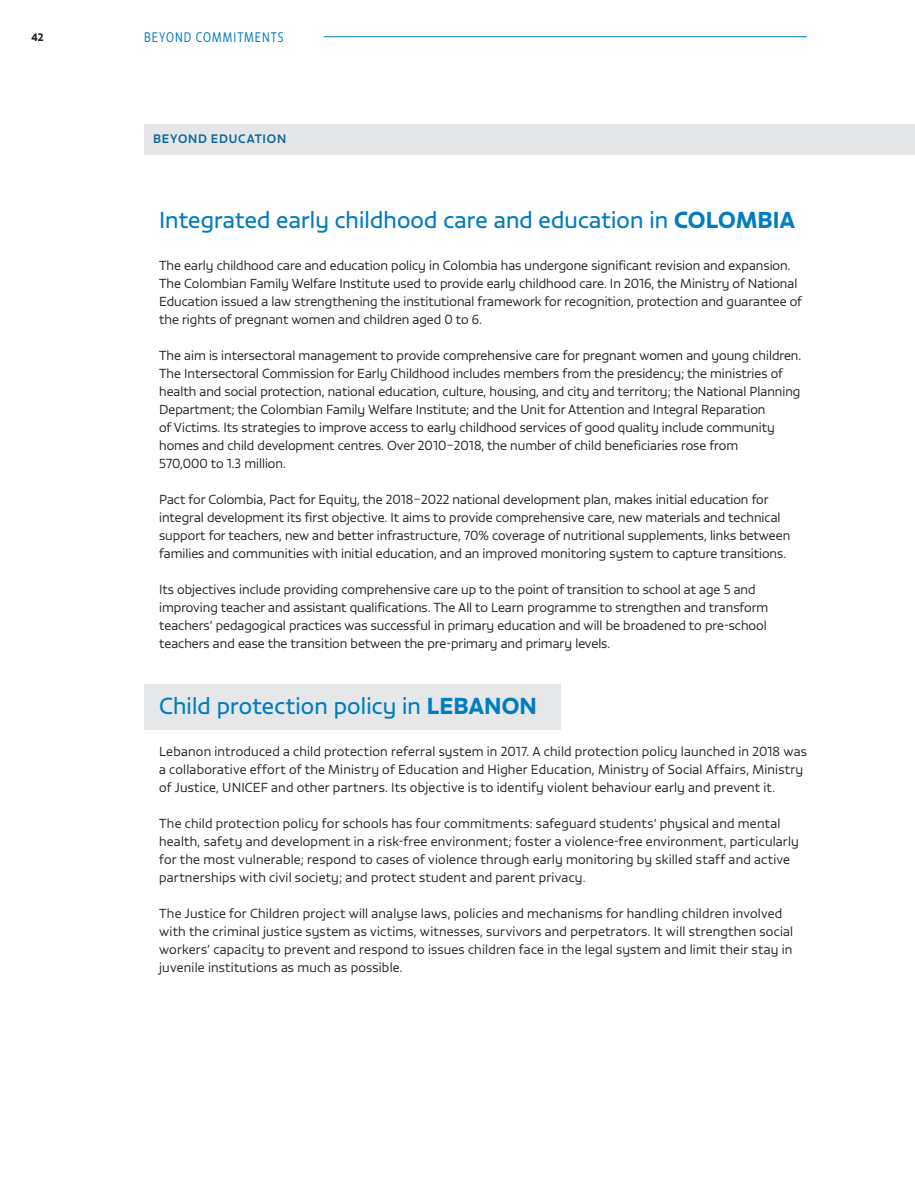
<style>
.page{position:relative;width:915px;height:1191px;background:#fff}
.page>*{position:absolute;margin:0;border:0;box-sizing:border-box;transform-origin:0 0}
.Case_studies_1{font:22.5px "Vita Std";letter-spacing:.005em;color:#007cc2}
.Case_Studies_2{font:22.5px "Vita Std";letter-spacing:.005em;color:#007cc2}
.t1{font:300 13.5px "Vita Cond Std";letter-spacing:.075em;color:#007cc2}
.GMR_Text{font:300 12.75px/18px "Vita Std";color:#231f20}
.Case_studies_2_-_bod{font:300 12.75px/18px "Vita Std";letter-spacing:.015em;color:#231f20}
.t2{font:500 12px "Vita Std";letter-spacing:.065em;color:#10679a}
.t3{font:10.5px "Vita Std Bld";color:#231f20}
.s1{font-family:"Vita Std Bld"}
</style>
<div class="page">
<div style="left:144px;top:124px;width:770px;height:30px;background:#e5e6e8"></div>
<div style="left:144px;top:684px;width:416px;height:45px;background:#e6e7e9"></div>
<hr style="left:323px;top:36px;width:483px;height:1px;background:#007cc2">
<p class="t3" style="left:31px;top:30px;width:14px">42</p>
<p class="t1" style="left:144px;top:29px;width:141px">BEYOND COMMITMENTS</p>
<p class="t2" style="left:153px;top:131px;width:134px">BEYOND EDUCATION</p>
<p class="Case_studies_1" style="left:159px;top:205px;width:637px">Integrated early childhood care and education in <span class="s1">COLOMBIA</span></p>
<p class="GMR_Text" style="left:159px;top:256px;width:644px">The early childhood care and education policy in Colombia has undergone significant revision and expansion.<br>The Colombian Family Welfare Institute used to provide early childhood care. In 2016, the Ministry of National Education issued a law strengthening the institutional framework for recognition, protection and guarantee of the rights of pregnant women and children aged 0 to 6.</p>
<p class="GMR_Text" style="left:159px;top:346px;width:643px">The aim is intersectoral management to provide comprehensive care for pregnant women and young children.<br>The Intersectoral Commission for Early Childhood includes members from the presidency; the ministries of health and social protection, national education, culture, housing, and city and territory; the National Planning Department; the Colombian Family Welfare Institute; and the Unit for Attention and Integral Reparation<br>of Victims. Its strategies to improve access to early childhood services of good quality include community homes and child development centres. Over 2010–2018, the number of child beneficiaries rose from<br>570,000 to 1.3 million.</p>
<p class="GMR_Text" style="left:159px;top:490px;width:632px">Pact for Colombia, Pact for Equity, the 2018–2022 national development plan, makes initial education for integral development its first objective. It aims to provide comprehensive care, new materials and technical support for teachers, new and better infrastructure, 70% coverage of nutritional supplements, links between families and communities with initial education, and an improved monitoring system to capture transitions.</p>
<p class="GMR_Text" style="left:159px;top:580px;width:610px">Its objectives include providing comprehensive care up to the point of transition to school at age 5 and improving teacher and assistant qualifications. The All to Learn programme to strengthen and transform teachers’ pedagogical practices was successful in primary education and will be broadened to pre-school teachers and ease the transition between the pre-primary and primary levels.</p>
<p class="Case_Studies_2" style="left:159px;top:691px;width:379px">Child protection policy in <span class="s1">LEBANON</span></p>
<p class="Case_studies_2_-_bod" style="left:159px;top:742px;width:649px">Lebanon introduced a child protection referral system in 2017. A child protection policy launched in 2018 was a collaborative effort of the Ministry of Education and Higher Education, Ministry of Social Affairs, Ministry of Justice, UNICEF and other partners. Its objective is to identify violent behaviour early and prevent it.</p>
<p class="Case_studies_2_-_bod" style="left:159px;top:814px;width:641px">The child protection policy for schools has four commitments: safeguard students’ physical and mental health, safety and development in a risk-free environment; foster a violence-free environment, particularly for the most vulnerable; respond to cases of violence through early monitoring by skilled staff and active partnerships with civil society; and protect student and parent privacy.</p>
<p class="Case_studies_2_-_bod" style="left:159px;top:904px;width:635px">The Justice for Children project will analyse laws, policies and mechanisms for handling children involved with the criminal justice system as victims, witnesses, survivors and perpetrators. It will strengthen social workers’ capacity to prevent and respond to issues children face in the legal system and limit their stay in juvenile institutions as much as possible.</p>
</div>
